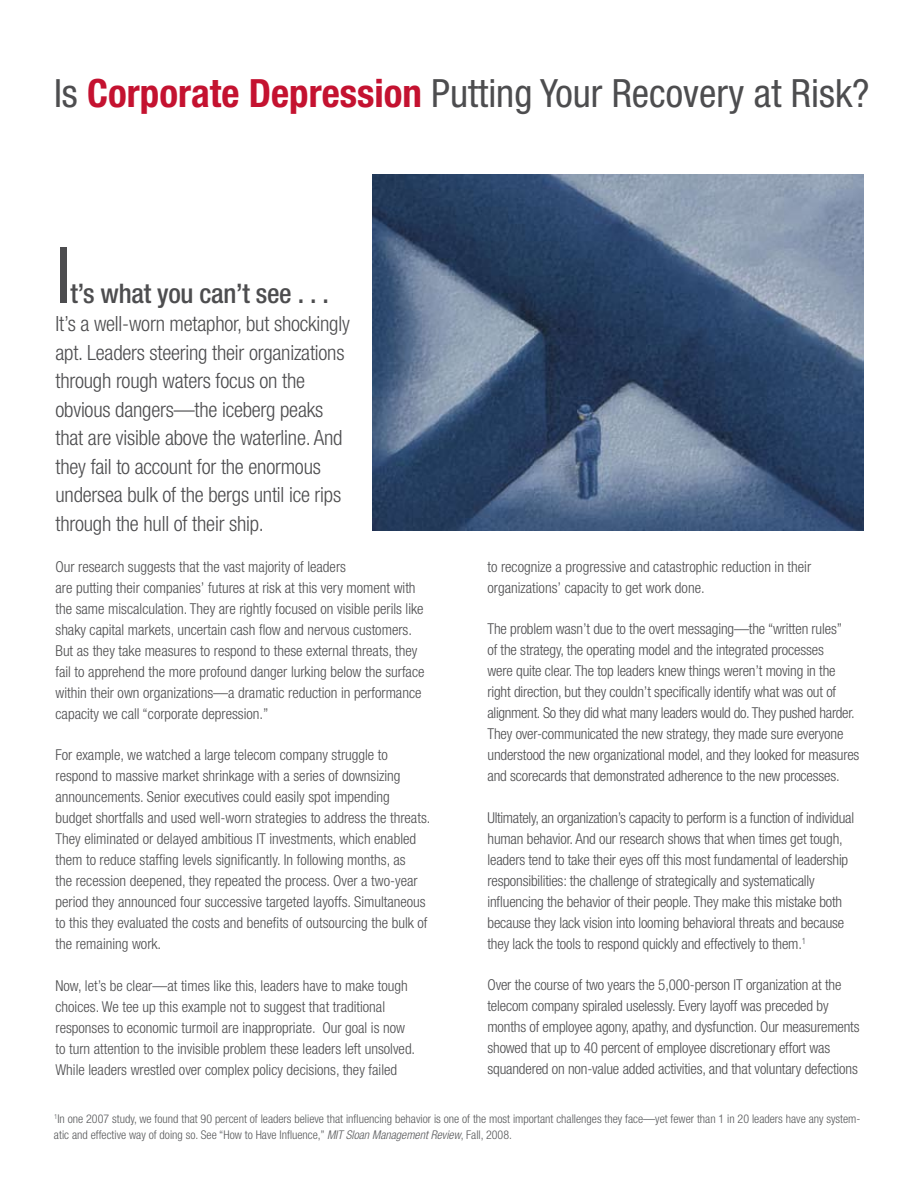
<style>
.page{position:relative;width:918px;height:1188px;background:#fff}
.page>*{position:absolute;margin:0;border:0;box-sizing:border-box;transform-origin:0 0}
.t1{font:condensed 78px "Helvetica Neue";color:#4d4d4f}
.t2{font:condensed 39px "Helvetica Neue";color:#4d4d4f}
.t3{font:500 condensed 27px "Helvetica Neue";letter-spacing:-.01em;color:#4d4d4f}
.t4{font:300 condensed 21px/28.5px "Helvetica Neue";letter-spacing:-.01em;color:#4d4d4f}
.t5{font:300 condensed 15px/21px "Helvetica Neue";color:#4d4d4f}
.t6{font:300 condensed 12px/16.5px "Helvetica Neue";color:#58595b}
.s1{font-weight:700;color:#c41230}
.s2{font-style:italic}
</style>
<div class="page">
<img style="left:372px;top:174px;width:492px;height:356px">
<h2 class="t2" style="left:54px;top:70px;width:817px">Is <span class="s1">Corporate Depression</span> Putting Your Recovery at Risk?</h2>
<h1 class="t1" style="left:56px;top:230px;width:17px">I</h1>
<h3 class="t3" style="left:71px;top:277px;width:260px">t’s what you can’t see . . .</h3>
<p class="t4" style="left:56px;top:310px;width:296px">It’s a well-worn metaphor, but shockingly apt. Leaders steering their organizations through rough waters focus on the obvious dangers—the iceberg peaks that are visible above the waterline. And they fail to account for the enormous undersea bulk of the bergs until ice rips through the hull of their ship.</p>
<p class="t5" style="left:56px;top:556px;width:371px">Our research suggests that the vast majority of leaders<br>are putting their companies’ futures at risk at this very moment with the same miscalculation. They are rightly focused on visible perils like shaky capital markets, uncertain cash flow and nervous customers.<br>But as they take measures to respond to these external threats, they fail to apprehend the more profound danger lurking below the surface within their own organizations—a dramatic reduction in performance capacity we call “corporate depression.”</p>
<p class="t5" style="left:56px;top:745px;width:376px">For example, we watched a large telecom company struggle to respond to massive market shrinkage with a series of downsizing announcements. Senior executives could easily spot impending<br>budget shortfalls and used well-worn strategies to address the threats.<br>They eliminated or delayed ambitious IT investments, which enabled them to reduce staffing levels significantly. In following months, as<br>the recession deepened, they repeated the process. Over a two-year period they announced four successive targeted layoffs. Simultaneous to this they evaluated the costs and benefits of outsourcing the bulk of the remaining work.</p>
<p class="t5" style="left:56px;top:975px;width:361px">Now, let’s be clear—at times like this, leaders have to make tough choices. We tee up this example not to suggest that traditional responses to economic turmoil are inappropriate. Our goal is now to turn attention to the invisible problem these leaders left unsolved.<br>While leaders wrestled over complex policy decisions, they failed</p>
<p class="t5" style="left:488px;top:556px;width:325px">to recognize a progressive and catastrophic reduction in their organizations’ capacity to get work done.</p>
<p class="t5" style="left:488px;top:619px;width:373px">The problem wasn’t due to the overt messaging—the “written rules”<br>of the strategy, the operating model and the integrated processes<br>were quite clear. The top leaders knew things weren’t moving in the right direction, but they couldn’t specifically identify what was out of alignment. So they did what many leaders would do. They pushed harder.<br>They over-communicated the new strategy, they made sure everyone understood the new organizational model, and they looked for measures and scorecards that demonstrated adherence to the new processes.</p>
<p class="t5" style="left:488px;top:807px;width:368px">Ultimately, an organization’s capacity to perform is a function of individual human behavior. And our research shows that when times get tough, leaders tend to take their eyes off this most fundamental of leadership responsibilities: the challenge of strategically and systematically influencing the behavior of their people. They make this mistake both because they lack vision into looming behavioral threats and because they lack the tools to respond quickly and effectively to them.<sup>1</sup></p>
<p class="t5" style="left:488px;top:974px;width:374px">Over the course of two years the 5,000-person IT organization at the telecom company spiraled uselessly. Every layoff was preceded by months of employee agony, apathy, and dysfunction. Our measurements showed that up to 40 percent of employee discretionary effort was squandered on non-value added activities, and that voluntary defections</p>
<p class="t6" style="left:54px;top:1110px;width:808px"><sup>1</sup>In one 2007 study, we found that 90 percent of leaders believe that influencing behavior is one of the most important challenges they face—yet fewer than 1 in 20 leaders have any system&shy;atic and effective way of doing so. See “How to Have Influence,” <span class="s2">MIT Sloan Management Review</span>, Fall, 2008.</p>
</div>
